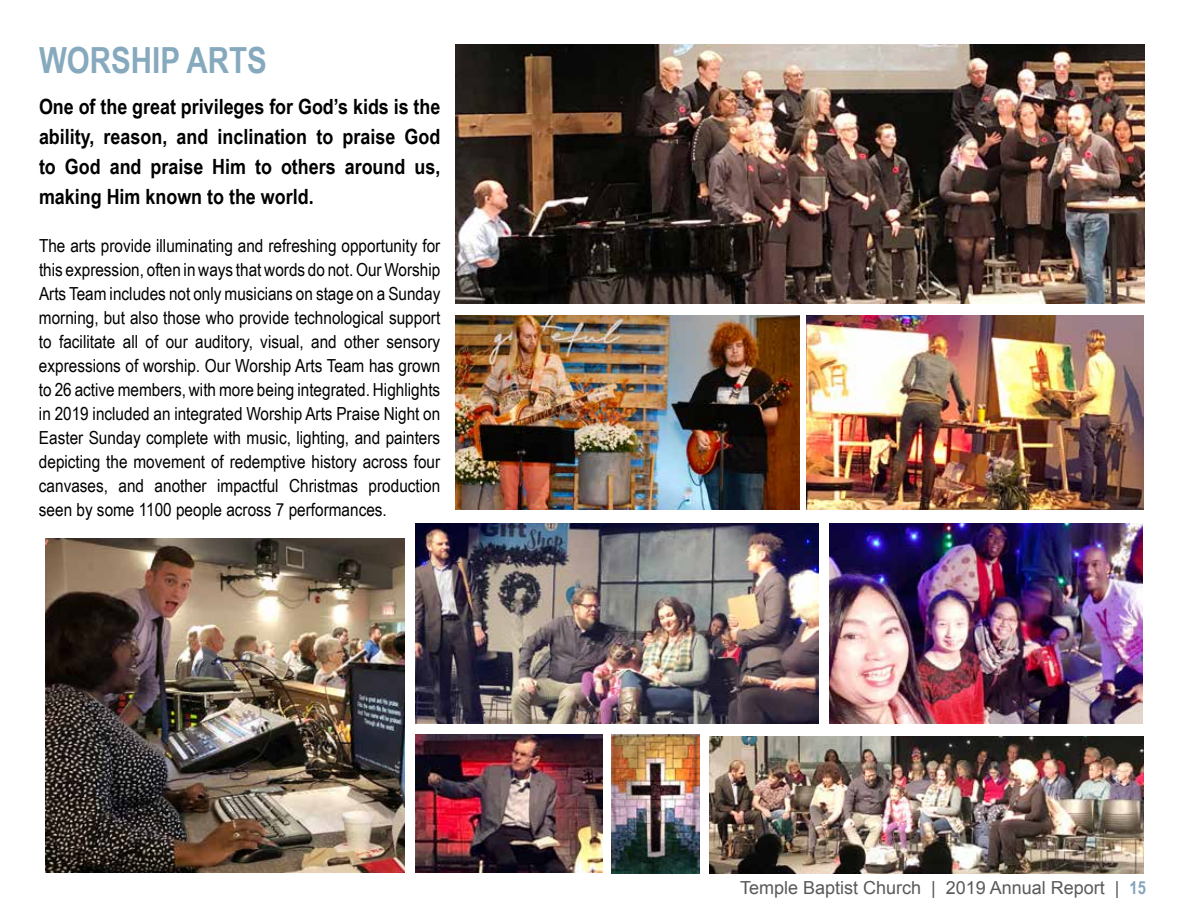
<style>
.page{position:relative;width:1188px;height:918px;background:#fff}
.page>*{position:absolute;margin:0;border:0;box-sizing:border-box;transform-origin:0 0}
.t1{font:700 36px "Arial Narrow";color:#6894ad}
.t2{font:700 21px/30px "Arial Narrow";color:#000;text-align:justify;scale:1.04 1}
.t3{font:18px/24px "Arial Narrow";color:#000;text-align:justify;scale:1.04 1}
.t4{font:18px "Arial";color:#58595b}
.s1{font-family:"Arial Narrow";font-weight:700;color:#84a4ba}
</style>
<div class="page">
<img style="left:455px;top:315px;width:344px;height:194px">
<img style="left:806px;top:315px;width:337px;height:194px">
<img style="left:830px;top:524px;width:313px;height:200px">
<img style="left:611px;top:734px;width:89px;height:139px">
<img style="left:416px;top:524px;width:403px;height:200px">
<img style="left:416px;top:734px;width:186px;height:139px">
<img style="left:45px;top:538px;width:360px;height:335px">
<img style="left:455px;top:45px;width:690px;height:259px">
<img style="left:709px;top:736px;width:434px;height:138px">
<h1 class="t1" style="left:39px;top:33px;width:229px">WORSHIP ARTS</h1>
<p class="t2" style="left:39px;top:91px;width:388px">One of the great privileges for God’s kids is the ability, reason, and inclination to praise God to God and praise Him to others around us, making Him known to the world.</p>
<p class="t3" style="left:39px;top:233px;width:387px">The arts provide illuminating and refreshing opportunity for this expression, often in ways that words do not. Our Worship Arts Team includes not only musicians on stage on a Sunday morning, but also those who provide technological support to facilitate all of our auditory, visual, and other sensory expressions of worship. Our Worship Arts Team has grown to 26 active members, with more being integrated. Highlights in 2019 included an integrated Worship Arts Praise Night on Easter Sunday complete with music, lighting, and painters depicting the movement of redemptive history across four canvases, and another impactful Christmas production seen by some 1100 people across 7 performances.</p>
<p class="t4" style="left:740px;top:876px;width:407px">Temple Baptist Church | 2019 Annual Report | <span class="s1">15</span></p>
</div>
